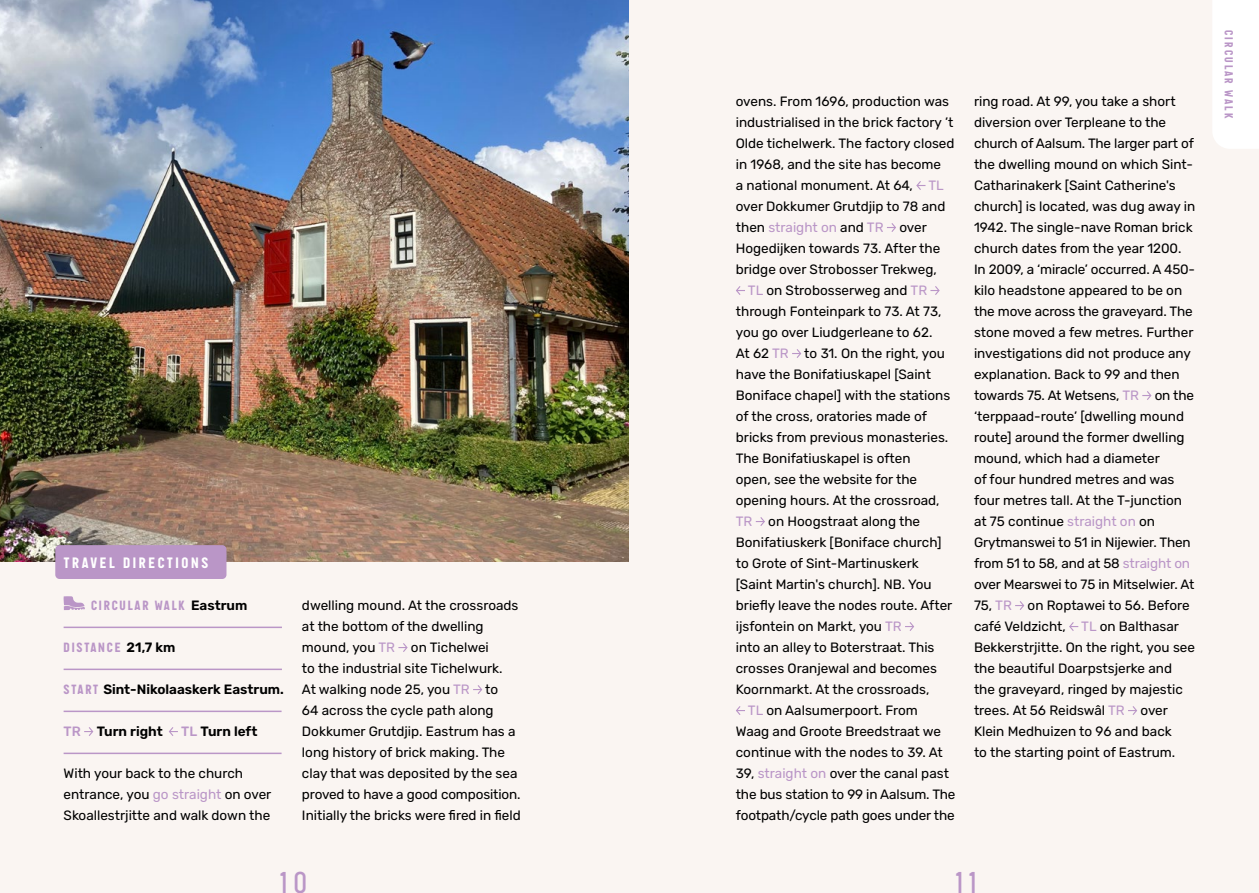
<style>
.page{position:relative;width:1259px;height:893px;background:#fff}
.page>*{position:absolute;margin:0;border:0;box-sizing:border-box;transform-origin:0 0}
.t1{font:700 27px "Targa Pro";color:#ba96c7}
.t2{font:13.5px/21px "Rubik";color:#000}
.t3{font:600 13.5px "Rubik";color:#000}
.t4{font:13.5px "Rubik";color:#ba96c7}
.t5{font:800 13.5px "Targa Pro";letter-spacing:.2em;color:#fff}
.t6{font:800 12px "Targa Pro";letter-spacing:.15em;color:#ba96c7}
.t7{font:800 10.5px "Targa Pro";letter-spacing:.2em;color:#ba96c7}
.s1{font-family:"Rubik";font-weight:600;font-size:13.5px;color:#000}
.s2{font-family:"Targa Pro";font-weight:800;font-size:12px;color:#ba96c7}
.s3{font-weight:500;color:#ba96c7}
.s4{color:#ba96c7}
.s5{color:#000}
</style>
<div class="page">
<img style="left:0;top:0;width:629px;height:562px">
<div style="left:629px;top:0;width:630px;height:893px;background:#faf5f2"></div>
<div style="left:0;top:562px;width:629px;height:331px;background:#faf5f2"></div>
<svg style="left:916px;top:181px;width:9px;height:9px"></svg>
<svg style="left:887px;top:223px;width:9px;height:9px"></svg>
<svg style="left:736px;top:286px;width:9px;height:9px"></svg>
<svg style="left:930px;top:286px;width:10px;height:9px"></svg>
<svg style="left:792px;top:349px;width:10px;height:9px"></svg>
<svg style="left:756px;top:517px;width:9px;height:9px"></svg>
<svg style="left:905px;top:622px;width:9px;height:9px"></svg>
<svg style="left:736px;top:706px;width:9px;height:9px"></svg>
<svg style="left:1142px;top:391px;width:10px;height:9px"></svg>
<svg style="left:1015px;top:601px;width:10px;height:9px"></svg>
<svg style="left:1069px;top:622px;width:9px;height:9px"></svg>
<svg style="left:1128px;top:706px;width:9px;height:9px"></svg>
<svg style="left:63px;top:596px;width:22px;height:14px"></svg>
<hr style="left:64px;top:627px;width:218px;height:1px;background:#ba96c7">
<hr style="left:64px;top:669px;width:218px;height:1px;background:#ba96c7">
<hr style="left:64px;top:711px;width:217px;height:1px;background:#ba96c7">
<svg style="left:84px;top:727px;width:10px;height:9px"></svg>
<svg style="left:169px;top:727px;width:9px;height:9px"></svg>
<hr style="left:64px;top:753px;width:217px;height:1px;background:#ba96c7">
<svg style="left:398px;top:643px;width:10px;height:9px"></svg>
<svg style="left:473px;top:685px;width:9px;height:9px"></svg>
<div style="left:55px;top:545px;width:171px;height:34px;background:#ba96c7;border-radius:4px"></div>
<div style="left:1213px;top:0;width:46px;height:148px;background:#fff"></div>
<p class="t5" style="left:64px;top:552px;width:146px">TRAVEL DIRECTIONS</p>
<p class="t6" style="left:91px;top:596px;width:158px">CIRCULAR WALK <span class="s1">Eastrum</span></p>
<p class="t6" style="left:64px;top:638px;width:113px">DISTANCE <span class="s1">21,7 km</span></p>
<p class="t3" style="left:64px;top:679px;width:222px"><span class="s2">START</span> Sint-Nikolaaskerk Eastrum.</p>
<p class="t3" style="left:64px;top:721px;width:101px"><span class="s3">TR</span> Turn right</p>
<p class="t3" style="left:181px;top:721px;width:78px"><span class="s3">TL</span> Turn left</p>
<p class="t2" style="left:64px;top:764px;width:209px">With your back to the church entrance, you <span class="s4">go straight</span> on over<br>Skoallestrjitte and walk down the</p>
<p class="t2" style="left:302px;top:596px;width:220px">dwelling mound. At the crossroads at the bottom of the dwelling mound, you <span class="s4">TR</span> on Tichelwei<br>to the industrial site Tichelwurk.<br>At walking node 25, you <span class="s4">TR</span> to<br>64 across the cycle path along<br>Dokkumer Grutdjip. Eastrum has a long history of brick making. The clay that was deposited by the sea proved to have a good composition.<br>Initially the bricks were fired in field</p>
<p class="t2" style="left:736px;top:92px;width:215px">ovens. From 1696, production was</p>
<p class="t2" style="left:736px;top:113px;width:219px">industrialised in the brick factory ’t</p>
<p class="t2" style="left:736px;top:134px;width:220px">Olde tichelwerk. The factory closed</p>
<p class="t2" style="left:736px;top:155px;width:207px">in 1968, and the site has become</p>
<p class="t2" style="left:736px;top:176px;width:210px">a national monument. At 64, <span class="s4">TL</span></p>
<p class="t2" style="left:736px;top:197px;width:211px">over Dokkumer Grutdjip to 78 and</p>
<p class="t4" style="left:736px;top:218px;width:192px"><span class="s5">then</span> straight on <span class="s5">and</span> TR <span class="s5">over</span></p>
<p class="t2" style="left:736px;top:239px;width:206px">Hogedijken towards 73. After the</p>
<p class="t2" style="left:736px;top:260px;width:202px">bridge over Strobosser Trekweg,</p>
<p class="t2" style="left:748px;top:281px;width:181px"><span class="s4">TL</span> on Strobosserweg and <span class="s4">TR</span></p>
<p class="t2" style="left:736px;top:302px;width:207px">through Fonteinpark to 73. At 73,</p>
<p class="t2" style="left:736px;top:323px;width:198px">you go over Liudgerleane to 62.</p>
<p class="t2" style="left:736px;top:344px;width:211px">At 62 <span class="s4">TR</span> to 31. On the right, you</p>
<p class="t2" style="left:736px;top:365px;width:197px">have the Bonifatiuskapel [Saint</p>
<p class="t2" style="left:736px;top:386px;width:216px">Boniface chapel] with the stations</p>
<p class="t2" style="left:736px;top:407px;width:193px">of the cross, oratories made of</p>
<p class="t2" style="left:736px;top:428px;width:214px">bricks from previous monasteries.</p>
<p class="t2" style="left:736px;top:449px;width:176px">The Bonifatiuskapel is often</p>
<p class="t2" style="left:736px;top:470px;width:183px">open, see the website for the</p>
<p class="t2" style="left:736px;top:491px;width:205px">opening hours. At the crossroad,</p>
<p class="t2" style="left:736px;top:512px;width:186px"><span class="s4">TR</span> on Hoogstraat along the</p>
<p class="t2" style="left:736px;top:533px;width:207px">Bonifatiuskerk [Boniface church]</p>
<p class="t2" style="left:736px;top:554px;width:184px">to Grote of Sint-Martinuskerk</p>
<p class="t2" style="left:736px;top:575px;width:197px">[Saint Martin's church]. NB. You</p>
<p class="t2" style="left:736px;top:596px;width:218px">briefly leave the nodes route. After</p>
<p class="t2" style="left:736px;top:617px;width:167px">ijsfontein on Markt, you <span class="s4">TR</span></p>
<p class="t2" style="left:736px;top:638px;width:200px">into an alley to Boterstraat. This</p>
<p class="t2" style="left:736px;top:659px;width:203px">crosses Oranjewal and becomes</p>
<p class="t2" style="left:736px;top:680px;width:195px">Koornmarkt. At the crossroads,</p>
<p class="t2" style="left:748px;top:701px;width:171px"><span class="s4">TL</span> on Aalsumerpoort. From</p>
<p class="t2" style="left:736px;top:722px;width:207px">Waag and Groote Breedstraat we</p>
<p class="t2" style="left:736px;top:743px;width:209px">continue with the nodes to 39. At</p>
<p class="t2" style="left:736px;top:764px;width:215px">39, <span class="s4">straight on</span> over the canal past</p>
<p class="t2" style="left:736px;top:785px;width:221px">the bus station to 99 in Aalsum. The</p>
<p class="t2" style="left:736px;top:806px;width:220px">footpath/cycle path goes under the</p>
<p class="t2" style="left:974px;top:92px;width:223px">ring road. At 99, you take a short diversion over Terpleane to the church of Aalsum. The larger part of the dwelling mound on which Sint-<br>Catharinakerk [Saint Catherine's church] is located, was dug away in<br>1942. The single-nave Roman brick church dates from the year 1200.<br>In 2009, a ‘miracle’ occurred. A 450- kilo headstone appeared to be on the move across the graveyard. The stone moved a few metres. Further investigations did not produce any explanation. Back to 99 and then towards 75. At Wetsens, <span class="s4">TR</span> on the ‘terppaad-route’ [dwelling mound route] around the former dwelling mound, which had a diameter<br>of four hundred metres and was four metres tall. At the T-junction at 75 continue <span class="s4">straight on</span> on<br>Grytmanswei to 51 in Nijewier. Then from 51 to 58, and at 58 <span class="s4">straight on </span>over Mearswei to 75 in Mitselwier. At<br>75, <span class="s4">TR</span> on Roptawei to 56. Before café Veldzicht, <span class="s4">TL</span> on Balthasar<br>Bekkerstrjitte. On the right, you see the beautiful Doarpstsjerke and the graveyard, ringed by majestic trees. At 56 Reidswâl <span class="s4">TR</span> over<br>Klein Medhuizen to 96 and back<br>to the starting point of Eastrum.</p>
<h1 class="t1" style="left:280px;top:861px;width:29px">10</h1>
<h1 class="t1" style="left:955px;top:861px;width:23px">11</h1>
<p class="t7" style="left:1237px;top:30px;width:90px;rotate:90deg">CIRCULAR WALK</p>
</div>
